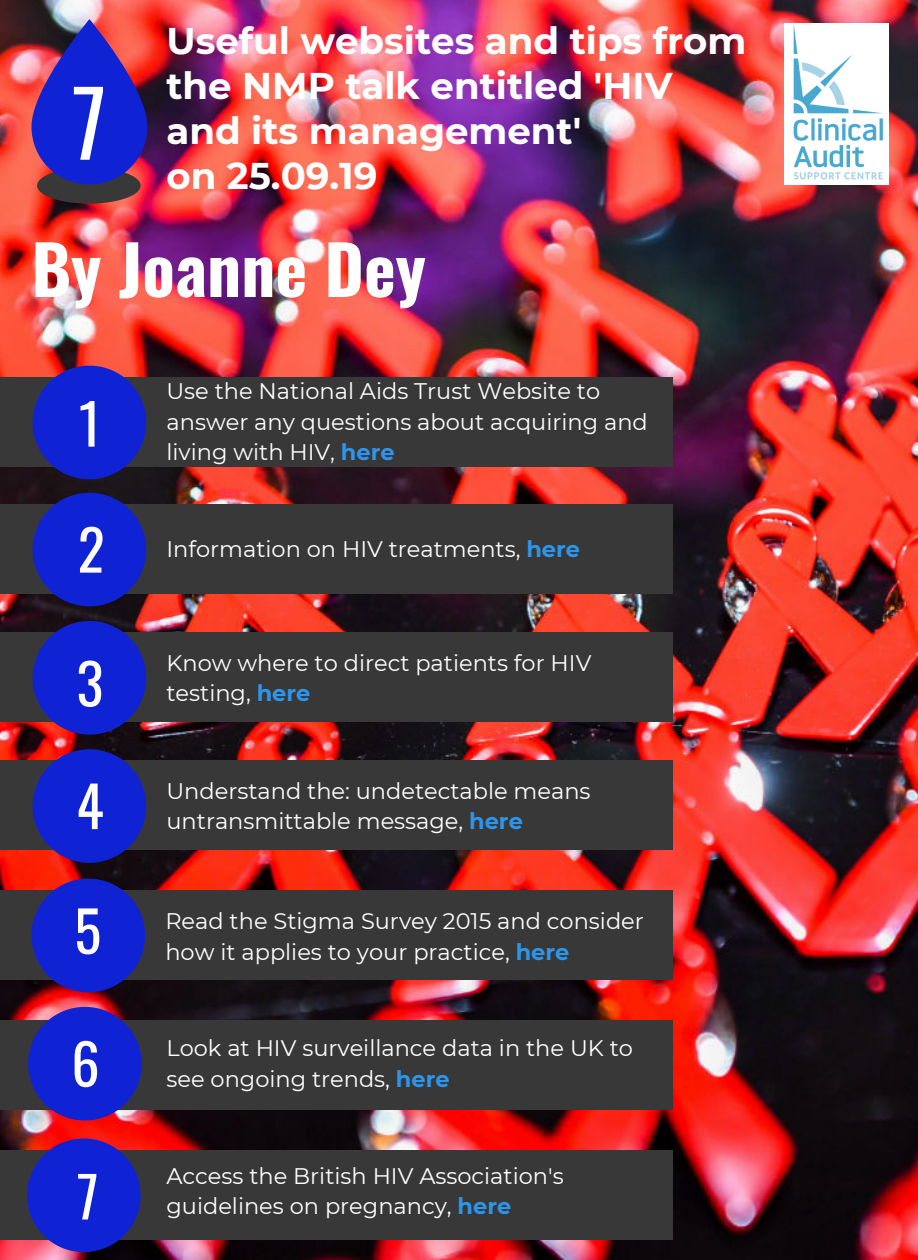
<style>
.page{position:relative;width:918px;height:1260px;background:#fff}
.page>*{position:absolute;margin:0;border:0;box-sizing:border-box;transform-origin:0 0}
.t1{font:90px "Oswald";color:#fff}
.t2{font:700 67.5px "Oswald";color:#fff}
.t3{font:56.25px "Oswald";color:#fff}
.t4{font:700 37.2px/45px "Montserrat";color:#fff}
.t5{font:22.5px/30.3px "Montserrat";color:#fff}
.s1{font-weight:700;color:#2d95ec}
</style>
<div class="page">
<img style="left:0;top:0;width:918px;height:1260px">
<svg style="left:37px;top:168px;width:104px;height:36px;background:#623939"></svg>
<div style="left:0;top:377px;width:673px;height:90px;background:#383838"></div>
<svg style="left:32px;top:19px;width:115px;height:165px;background:#362cb7"></svg>
<svg style="left:33px;top:366px;width:113px;height:113px;background:#2025b1"></svg>
<div style="left:0;top:504px;width:673px;height:90px;background:#383838"></div>
<svg style="left:33px;top:493px;width:113px;height:113px;background:#1522af"></svg>
<div style="left:0;top:632px;width:673px;height:90px;background:#383838"></div>
<svg style="left:33px;top:621px;width:113px;height:114px;background:#1d23ae"></svg>
<div style="left:0;top:760px;width:673px;height:90px;background:#383838"></div>
<svg style="left:33px;top:749px;width:113px;height:114px;background:#2122ad"></svg>
<div style="left:0;top:890px;width:673px;height:90px;background:#383838"></div>
<svg style="left:32px;top:879px;width:113px;height:113px;background:#1c22ae"></svg>
<img style="left:784px;top:24px;width:105px;height:160px">
<div style="left:0;top:1020px;width:673px;height:90px;background:#383838"></div>
<svg style="left:28px;top:1007px;width:114px;height:113px;background:#282cb8"></svg>
<div style="left:0;top:1150px;width:673px;height:90px;background:#383838"></div>
<svg style="left:27px;top:1138px;width:114px;height:114px;background:#2925af"></svg>
<h1 class="t1" style="left:72px;top:43px;width:36px">7</h1>
<h3 class="t4" style="left:166px;top:16px;width:582px">Useful websites and tips from the NMP talk entitled 'HIV and its management'<br>on 25.09.19</h3>
<h2 class="t2" style="left:32px;top:209px;width:396px">By Joanne Dey</h2>
<h3 class="t3" style="left:79px;top:374px;width:24px">1</h3>
<h3 class="t3" style="left:78px;top:500px;width:28px">2</h3>
<p class="t5" style="left:166px;top:375px;width:483px">Use the National Aids Trust Website to answer any questions about acquiring and living with HIV, <span class="s1">here</span></p>
<p class="t5" style="left:166px;top:533px;width:415px">Information on HIV treatments, <span class="s1">here</span></p>
<h3 class="t3" style="left:77px;top:634px;width:28px">3</h3>
<p class="t5" style="left:166px;top:647px;width:426px">Know where to direct patients for HIV testing, <span class="s1">here</span></p>
<h3 class="t3" style="left:76px;top:756px;width:29px">4</h3>
<p class="t5" style="left:166px;top:775px;width:426px">Understand the: undetectable means untransmittable message, <span class="s1">here</span></p>
<h3 class="t3" style="left:74px;top:881px;width:28px">5</h3>
<p class="t5" style="left:165px;top:905px;width:480px">Read the Stigma Survey 2015 and consider how it applies to your practice, <span class="s1">here</span></p>
<h3 class="t3" style="left:71px;top:1014px;width:30px">6</h3>
<p class="t5" style="left:166px;top:1032px;width:468px">Look at HIV surveillance data in the UK to see ongoing trends, <span class="s1">here</span></p>
<h3 class="t3" style="left:77px;top:1147px;width:23px">7</h3>
<p class="t5" style="left:166px;top:1160px;width:399px">Access the British HIV Association's guidelines on pregnancy, <span class="s1">here</span></p>
</div>
